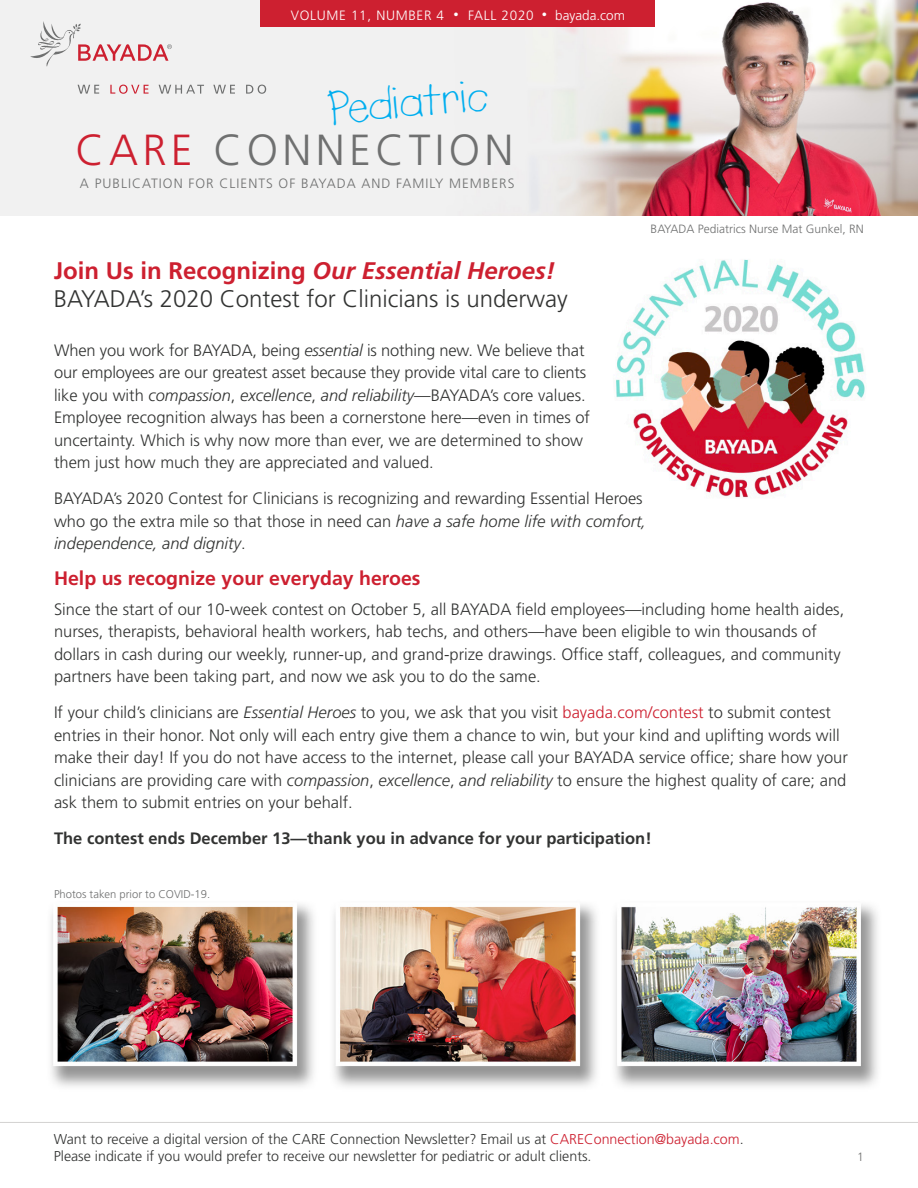
<style>
.page{position:relative;width:918px;height:1188px;background:#fff}
.page>*{position:absolute;margin:0;border:0;box-sizing:border-box;transform-origin:0 0}
.t1{font:45px "Lemonade ICG";color:#00aeef}
.t2{font:300 43.5px "Frutiger";letter-spacing:.1em;color:#6f7070}
.t3{font:300 24px "Frutiger";color:#323332}
.t4{font:700 24px "Frutiger";color:#cd2030}
.t5{font:700 19.5px "Frutiger";color:#cd2030}
.t6{font:300 16.5px/22.5px "Frutiger";color:#323332}
.t7{font:700 16.5px "Frutiger";color:#323332}
.t8{font:300 14.25px "Frutiger";color:#323332}
.t9{font:300 13.5px "Frutiger";letter-spacing:.075em;color:#6f7070}
.t10{font:300 13.5px "Frutiger";letter-spacing:.05em;color:#fff}
.t11{font:300 12px "Frutiger";color:#6f7070}
.t12{font:300 12px "Frutiger";color:#717271}
.subhead_2020{font:300 11.25px "Frutiger";color:#6f7070}
.s1{font-weight:700;font-size:10.5px}
.s2{color:#cd2030}
.s3{font-style:italic}
</style>
<div class="page">
<img style="left:0;top:0;width:918px;height:216px">
<div style="left:261px;top:0;width:394px;height:27px;background:#cd2030"></div>
<svg style="left:78px;top:85px;width:21px;height:9px"></svg>
<svg style="left:159px;top:85px;width:107px;height:9px"></svg>
<svg style="left:110px;top:85px;width:39px;height:9px"></svg>
<svg style="left:30px;top:21px;width:142px;height:46px"></svg>
<hr style="left:0;top:1122px;width:918px;height:1px;background:#d3d2d1">
<img style="left:613px;top:252px;width:254px;height:254px;border-radius:127px">
<img style="left:51px;top:904px;width:827px;height:183px">
<p class="t10" style="left:291px;top:7px;width:335px">VOLUME 11, NUMBER 4 <span class="s1">•</span> FALL 2020 <span class="s1">•</span> bayada.com</p>
<p class="t1" style="left:325px;top:80px;width:162px;rotate:-5deg">Pediatric</p>
<p class="t2" style="left:76px;top:126px;width:440px"><span class="s2">CARE</span> CONNECTION</p>
<p class="t9" style="left:80px;top:176px;width:436px">A PUBLICATION FOR CLIENTS OF BAYADA AND FAMILY MEMBERS</p>
<p class="t4" style="left:54px;top:256px;width:503px">Join Us in Recognizing <span class="s3">Our Essential Heroes!</span></p>
<p class="t3" style="left:54px;top:286px;width:516px">BAYADA’s 2020 Contest for Clinicians is underway</p>
<p class="t11" style="left:651px;top:222px;width:215px">BAYADA Pediatrics Nurse Mat Gunkel, RN</p>
<p class="t6" style="left:54px;top:339px;width:538px">When you work for BAYADA, being <span class="s3">essential</span> is nothing new. We believe that our employees are our greatest asset because they provide vital care to clients like you with <span class="s3">compassion</span>, <span class="s3">excellence</span>, <span class="s3">and reliability</span>—BAYADA’s core values.<br>Employee recognition always has been a cornerstone here—even in times of uncertainty. Which is why now more than ever, we are determined to show them just how much they are appreciated and valued.</p>
<p class="t6" style="left:54px;top:487px;width:594px">BAYADA’s 2020 Contest for Clinicians is recognizing and rewarding Essential Heroes who go the extra mile so that those in need can <span class="s3">have a safe home life with comfort, independence, and dignity</span>.</p>
<p class="t5" style="left:54px;top:567px;width:368px">Help us recognize your everyday heroes</p>
<p class="t6" style="left:54px;top:598px;width:792px">Since the start of our 10-week contest on October 5, all BAYADA field employees—including home health aides, nurses, therapists, behavioral health workers, hab techs, and others—have been eligible to win thousands of dollars in cash during our weekly, runner-up, and grand-prize drawings. Office staff, colleagues, and community partners have been taking part, and now we ask you to do the same.</p>
<p class="t6" style="left:54px;top:701px;width:795px">If your child’s clinicians are <span class="s3">Essential Heroes</span> to you, we ask that you visit <span class="s2">bayada.com/contest</span> to submit contest entries in their honor. Not only will each entry give them a chance to win, but your kind and uplifting words will make their day! If you do not have access to the internet, please call your BAYADA service office; share how your clinicians are providing care with <span class="s3">compassion</span>, <span class="s3">excellence</span>, <span class="s3">and reliability</span> to ensure the highest quality of care; and ask them to submit entries on your behalf.</p>
<p class="t7" style="left:54px;top:829px;width:599px">The contest ends December 13—thank you in advance for your participation!</p>
<p class="subhead_2020" style="left:54px;top:888px;width:158px">Photos taken prior to COVID-19.</p>
<p class="t8" style="left:54px;top:1131px;width:691px">Want to receive a digital version of the CARE Connection Newsletter? Email us at <span class="s2">CAREConnection@bayada.com</span>.</p>
<p class="t8" style="left:54px;top:1148px;width:539px">Please indicate if you would prefer to receive our newsletter for pediatric or adult clients.</p>
<p class="t12" style="left:857px;top:1150px;width:8px">1</p>
</div>
